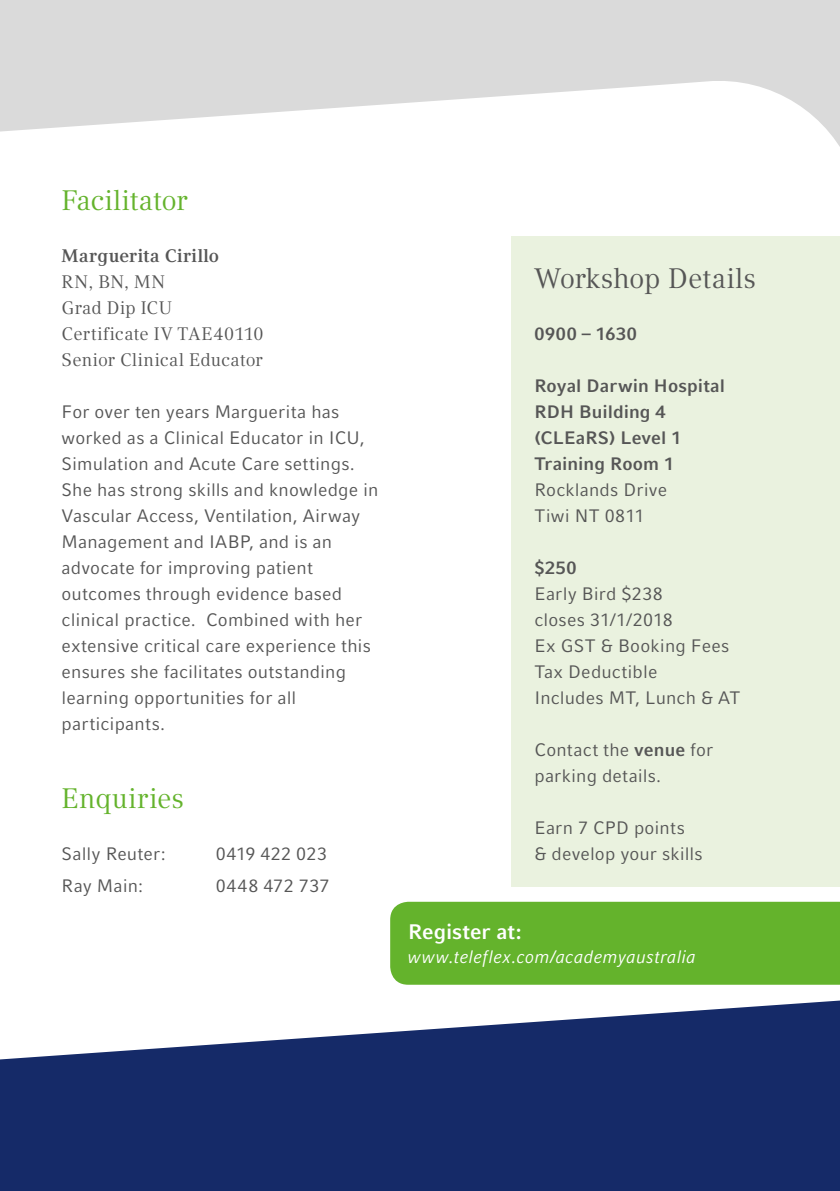
<style>
.page{position:relative;width:840px;height:1191px;background:#fff}
.page>*{position:absolute;margin:0;border:0;box-sizing:border-box;transform-origin:0 0}
.t1{font:28px "Compatil Text LT Pro";letter-spacing:.005em;color:#64b32c}
.t2{font:28px "Compatil Text LT Pro";color:#565656}
.t3{font:700 21px "Compatil Fact LT Pro";color:#fff}
.t4{font:18px/26px "Compatil Fact LT Pro";letter-spacing:.01em;color:#565656}
.t5{font:700 18px/26px "Compatil Fact LT Pro";letter-spacing:.005em;color:#565656}
.t6{font:18px/26px "Compatil Text LT Pro";letter-spacing:.02em;color:#565656}
.t7{font:italic 18px "Compatil Fact LT Pro";letter-spacing:.01em;color:#fff}
.t8{font:700 18px "Compatil Text LT Pro";letter-spacing:.03em;color:#565656}
.t9{font:18px "Compatil Fact LT Pro";letter-spacing:.03em;color:#565656}
.t10{font:700 18px "Compatil Fact LT Pro";letter-spacing:.035em;color:#565656}
.s1{font-weight:700}
</style>
<div class="page">
<svg style="left:0;top:0;width:839px;height:145px;fill:#dadada"></svg>
<svg style="left:0;top:1000px;width:839px;height:191px;fill:#152a68"></svg>
<div style="left:511px;top:236px;width:328px;height:650px;background:#eaf2df"></div>
<div style="left:390px;top:901px;width:449px;height:83px;background:#64b32c"></div>
<h1 class="t1" style="left:62px;top:184px;width:127px">Facilitator</h1>
<p class="t8" style="left:62px;top:245px;width:159px">Marguerita Cirillo</p>
<p class="t6" style="left:62px;top:269px;width:203px">RN, BN, MN<br>Grad Dip ICU<br>Certificate IV TAE40110<br>Senior Clinical Educator</p>
<p class="t4" style="left:62px;top:399px;width:318px">For over ten years Marguerita has worked as a Clinical Educator in ICU, Simulation and Acute Care settings.<br>She has strong skills and knowledge in Vascular Access, Ventilation, Airway Management and IABP, and is an advocate for improving patient outcomes through evidence based clinical practice. Combined with her extensive critical care experience this ensures she facilitates outstanding learning opportunities for all participants.</p>
<h1 class="t1" style="left:62px;top:782px;width:124px">Enquiries</h1>
<p class="t4" style="left:62px;top:841px;width:105px">Sally Reuter:</p>
<p class="t4" style="left:216px;top:841px;width:113px">0419 422 023</p>
<p class="t4" style="left:62px;top:873px;width:83px">Ray Main:</p>
<p class="t9" style="left:216px;top:875px;width:115px">0448 472 737</p>
<h1 class="t2" style="left:534px;top:262px;width:223px">Workshop Details</h1>
<p class="t10" style="left:534px;top:323px;width:104px">0900 – 1630</p>
<p class="t5" style="left:534px;top:373px;width:192px">Royal Darwin Hospital<br>RDH Building 4 (CLEaRS) Level 1<br>Training Room 1</p>
<p class="t4" style="left:534px;top:477px;width:134px">Rocklands Drive<br>Tiwi NT 0811</p>
<p class="t5" style="left:534px;top:555px;width:44px">$250</p>
<p class="t4" style="left:534px;top:581px;width:207px">Early Bird $238<br>closes 31/1/2018<br>Ex GST &amp; Booking Fees<br>Tax Deductible<br>Includes MT, Lunch &amp; AT</p>
<p class="t4" style="left:534px;top:737px;width:180px">Contact the <span class="s1">venue</span> for parking details.</p>
<p class="t4" style="left:534px;top:815px;width:170px">Earn 7 CPD points<br>&amp; develop your skills</p>
<p class="t3" style="left:408px;top:919px;width:115px">Register at:</p>
<p class="t7" style="left:408px;top:946px;width:289px">www.teleflex.com/academyaustralia</p>
</div>
